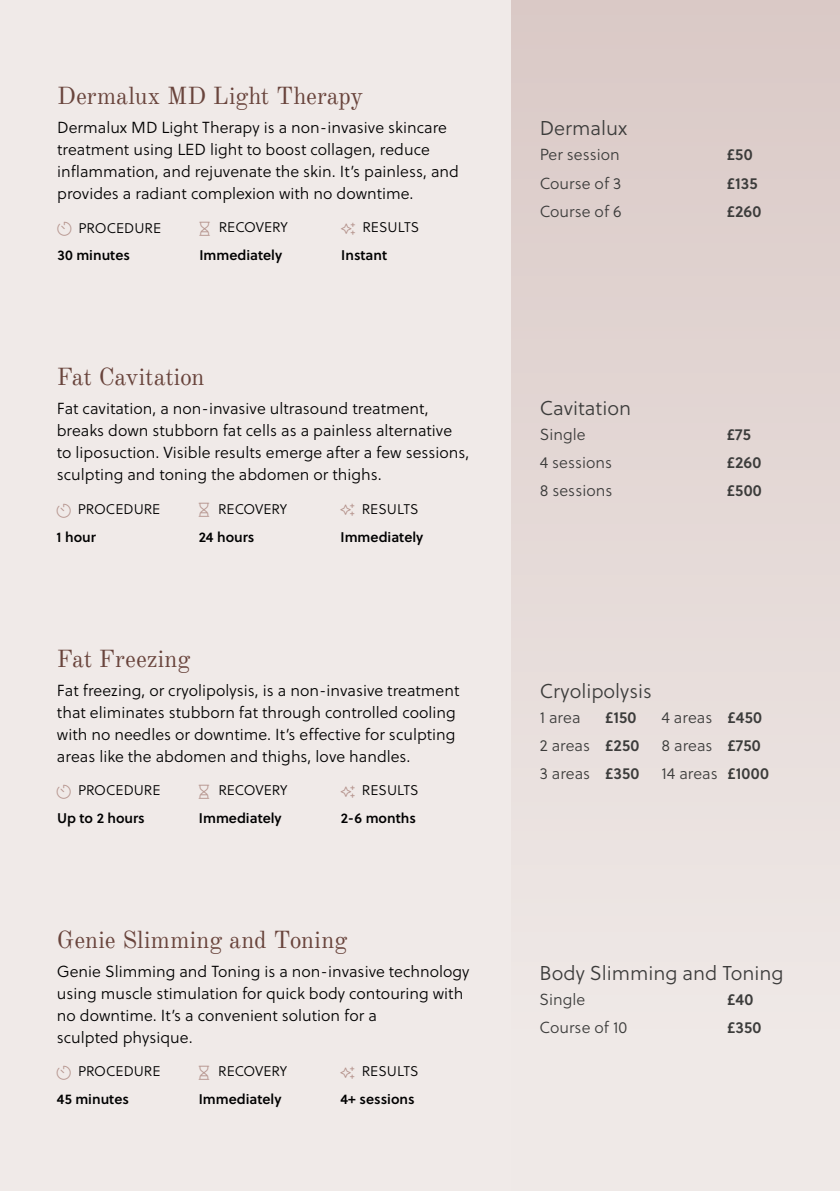
<style>
.page{position:relative;width:840px;height:1191px;background:#fff}
.page>*{position:absolute;margin:0;border:0;box-sizing:border-box;transform-origin:0 0}
.t1{font:24px "Old Standard TT";color:#69443c}
.t2{font:20px "Soleil Lt";color:#3c3c3b}
.t3{font:16px/22px "Soleil Lt";color:#000}
.t4{font:16px "Soleil Lt";color:#3c3c3b}
.t5{font:16px "Soleil Sb";letter-spacing:.01em;color:#3c3c3b}
.t6{font:14px "Soleil Sb";color:#000}
.t7{font:14px "Soleil Lt";color:#000}
.t8{font:300 14px "Font Awesome 6 Pro";color:#b5948d}
.s1{font-family:"Soleil Sb"}
</style>
<div class="page">
<div style="left:0;top:0;width:839px;height:1191px;background:#f0eae8"></div>
<div style="left:511px;top:0;width:328px;height:1191px;background:linear-gradient(to bottom,#dacac7,#f1eceb)"></div>
<h1 class="t1" style="left:57px;top:81px;width:307px">Dermalux MD Light Therapy</h1>
<p class="t3" style="left:57px;top:116px;width:403px">Dermalux MD Light Therapy is a non-invasive skincare treatment using LED light to boost collagen, reduce inflammation, and rejuvenate the skin. It’s painless, and provides a radiant complexion with no downtime.</p>
<p class="t7" style="left:79px;top:218px;width:84px">PROCEDURE</p>
<p class="t6" style="left:57px;top:245px;width:74px">30 minutes</p>
<p class="t8" style="left:199px;top:222px;width:12px">□◆●▲▲■</p>
<p class="t8" style="left:341px;top:222px;width:15px">▲●▲</p>
<p class="t7" style="left:219px;top:218px;width:70px">RECOVERY</p>
<p class="t6" style="left:199px;top:245px;width:84px">Immediately</p>
<p class="t7" style="left:362px;top:218px;width:58px">RESULTS</p>
<p class="t6" style="left:341px;top:245px;width:47px">Instant</p>
<h1 class="t1" style="left:57px;top:362px;width:149px">Fat Cavitation</h1>
<p class="t3" style="left:57px;top:397px;width:414px">Fat cavitation, a non-invasive ultrasound treatment, breaks down stubborn fat cells as a painless alternative to liposuction. Visible results emerge after a few sessions, sculpting and toning the abdomen or thighs.</p>
<p class="t7" style="left:78px;top:499px;width:84px">PROCEDURE</p>
<p class="t6" style="left:57px;top:526px;width:41px">1 hour</p>
<p class="t8" style="left:198px;top:503px;width:12px">□◆●▲▲■</p>
<p class="t8" style="left:340px;top:503px;width:16px">▲●▲</p>
<p class="t7" style="left:218px;top:499px;width:70px">RECOVERY</p>
<p class="t6" style="left:198px;top:526px;width:57px">24 hours</p>
<p class="t7" style="left:361px;top:499px;width:58px">RESULTS</p>
<p class="t6" style="left:340px;top:526px;width:84px">Immediately</p>
<h1 class="t1" style="left:57px;top:644px;width:135px">Fat Freezing</h1>
<p class="t3" style="left:57px;top:679px;width:403px">Fat freezing, or cryolipolysis, is a non-invasive treatment that eliminates stubborn fat through controlled cooling with no needles or downtime. It’s effective for sculpting areas like the abdomen and thighs, love handles.</p>
<p class="t7" style="left:78px;top:780px;width:84px">PROCEDURE</p>
<p class="t6" style="left:57px;top:807px;width:89px">Up to 2 hours</p>
<p class="t8" style="left:199px;top:784px;width:12px">□◆●▲▲■</p>
<p class="t8" style="left:340px;top:784px;width:16px">▲●▲</p>
<p class="t7" style="left:218px;top:780px;width:70px">RECOVERY</p>
<p class="t6" style="left:199px;top:807px;width:84px">Immediately</p>
<p class="t7" style="left:362px;top:780px;width:58px">RESULTS</p>
<p class="t6" style="left:340px;top:807px;width:77px">2-6 months</p>
<h1 class="t1" style="left:57px;top:925px;width:292px">Genie Slimming and Toning</h1>
<p class="t3" style="left:57px;top:960px;width:414px">Genie Slimming and Toning is a non-invasive technology using muscle stimulation for quick body contouring with no downtime. It’s a convenient solution for a<br>sculpted physique.</p>
<p class="t7" style="left:78px;top:1061px;width:84px">PROCEDURE</p>
<p class="t6" style="left:57px;top:1088px;width:74px">45 minutes</p>
<p class="t8" style="left:199px;top:1065px;width:12px">□◆●▲▲■</p>
<p class="t8" style="left:340px;top:1065px;width:16px">▲●▲</p>
<p class="t7" style="left:218px;top:1061px;width:70px">RECOVERY</p>
<p class="t6" style="left:199px;top:1088px;width:84px">Immediately</p>
<p class="t7" style="left:361px;top:1061px;width:58px">RESULTS</p>
<p class="t6" style="left:340px;top:1088px;width:76px">4+ sessions</p>
<p class="t2" style="left:539px;top:114px;width:89px">Dermalux</p>
<p class="t4" style="left:539px;top:143px;width:81px">Per session</p>
<p class="t5" style="left:726px;top:142px;width:28px">£50</p>
<p class="t4" style="left:539px;top:172px;width:83px">Course of 3</p>
<p class="t5" style="left:726px;top:171px;width:33px">£135</p>
<p class="t4" style="left:539px;top:200px;width:83px">Course of 6</p>
<p class="t5" style="left:726px;top:199px;width:36px">£260</p>
<p class="t2" style="left:539px;top:394px;width:93px">Cavitation</p>
<p class="t4" style="left:539px;top:423px;width:47px">Single</p>
<p class="t5" style="left:726px;top:422px;width:26px">£75</p>
<p class="t4" style="left:539px;top:451px;width:74px">4 sessions</p>
<p class="t5" style="left:726px;top:450px;width:36px">£260</p>
<p class="t4" style="left:539px;top:479px;width:74px">8 sessions</p>
<p class="t5" style="left:726px;top:478px;width:37px">£500</p>
<p class="t2" style="left:539px;top:677px;width:114px">Cryolipolysis</p>
<p class="t4" style="left:539px;top:706px;width:42px">1 area</p>
<p class="t5" style="left:604px;top:705px;width:33px">£150</p>
<p class="t4" style="left:661px;top:706px;width:102px">4 areas <span class="s1">£450</span></p>
<p class="t4" style="left:539px;top:734px;width:101px">2 areas <span class="s1">£250</span></p>
<p class="t4" style="left:661px;top:734px;width:101px">8 areas <span class="s1">£750</span></p>
<p class="t4" style="left:539px;top:762px;width:101px">3 areas <span class="s1">£350</span></p>
<p class="t4" style="left:661px;top:762px;width:109px">14 areas <span class="s1">£1000</span></p>
<p class="t2" style="left:539px;top:958px;width:245px">Body Slimming and Toning</p>
<p class="t4" style="left:539px;top:987px;width:47px">Single</p>
<p class="t5" style="left:726px;top:986px;width:28px">£40</p>
<p class="t4" style="left:539px;top:1015px;width:89px">Course of 10</p>
<p class="t5" style="left:726px;top:1014px;width:36px">£350</p>
</div>
